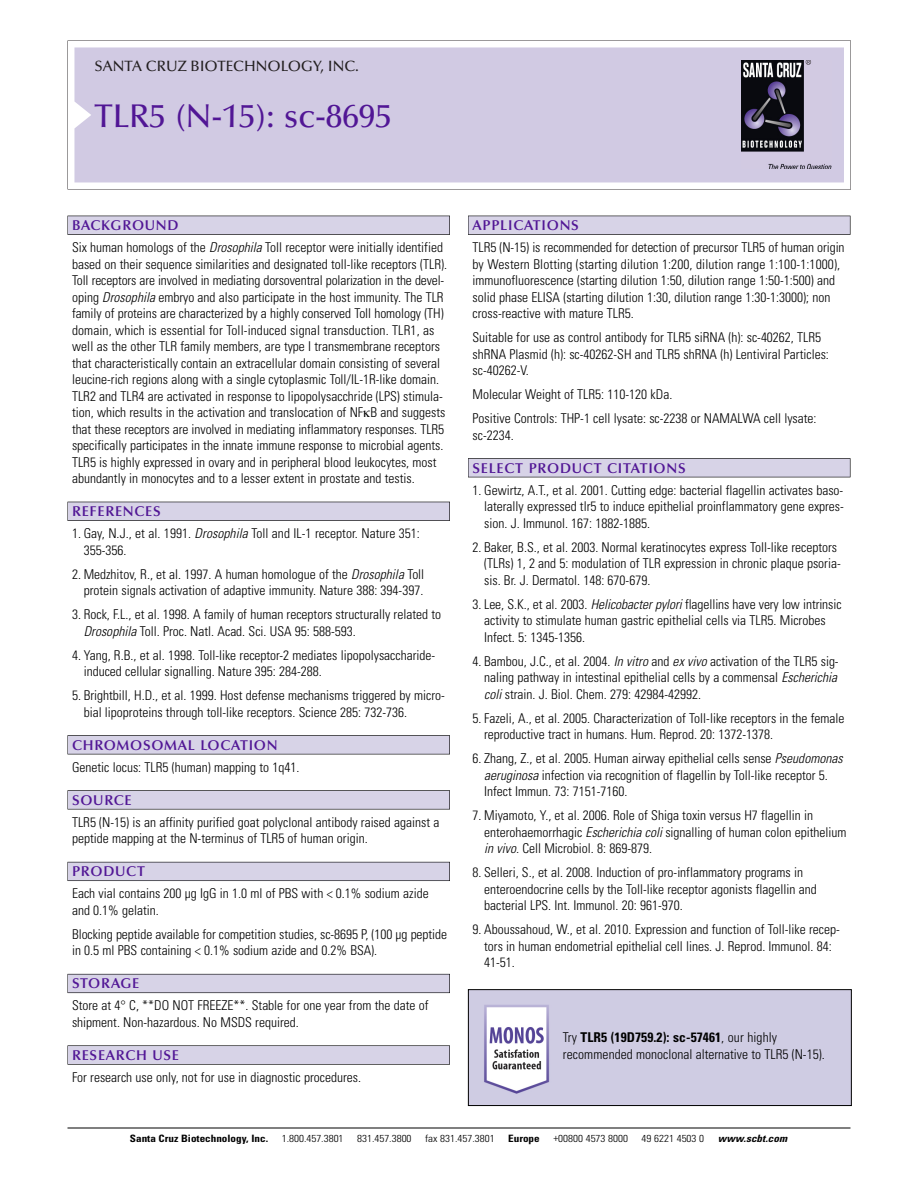
<style>
.page{position:relative;width:918px;height:1188px;background:#fff}
.page>*{position:absolute;margin:0;border:0;box-sizing:border-box;transform-origin:0 0}
.t1{font:500 33px "Optima";color:#511695}
.t2{font:500 15px "Optima";color:#231f20}
.t3{font:600 14.25px "Optima";letter-spacing:.05em;color:#511695}
.t4{font:300 condensed 13.5px/16.5px "Univers";color:#000}
.t5{font:300 condensed 10.2px "Univers";color:#000;scale:1.1 1}
.t6{font:700 condensed 10.2px "Univers";color:#000;scale:1.1 1}
.t7{font:italic 700 condensed 10.2px "Univers";letter-spacing:.005em;color:#000;scale:1.1 1}
.s1{font-style:italic}
.s2{font-weight:700}
</style>
<div class="page">
<svg style="left:68px;top:40px;width:783px;height:149px"></svg>
<div style="left:74px;top:47px;width:770px;height:135px;background:#d1cae3"></div>
<img style="left:741px;top:60px;width:90px;height:108px">
<div style="left:68px;top:216px;width:382px;height:19px;background:#525155"></div>
<div style="left:68px;top:216px;width:381px;height:18px;background:#d7d3e7"></div>
<div style="left:68px;top:502px;width:382px;height:19px;background:#515055"></div>
<div style="left:68px;top:502px;width:381px;height:18px;background:#d7d3e7"></div>
<div style="left:68px;top:735px;width:382px;height:19px;background:#545357"></div>
<div style="left:68px;top:736px;width:381px;height:18px;background:#d7d3e7"></div>
<div style="left:68px;top:790px;width:382px;height:19px;background:#575759"></div>
<div style="left:68px;top:791px;width:381px;height:18px;background:#d7d3e7"></div>
<div style="left:68px;top:862px;width:382px;height:19px;background:#5b5a62"></div>
<div style="left:68px;top:862px;width:381px;height:18px;background:#d7d3e7"></div>
<div style="left:68px;top:974px;width:382px;height:19px;background:#66646e"></div>
<div style="left:68px;top:974px;width:381px;height:18px;background:#d7d3e7"></div>
<div style="left:68px;top:1045px;width:382px;height:20px;background:#616161"></div>
<div style="left:68px;top:1046px;width:381px;height:18px;background:#d7d3e7"></div>
<div style="left:468px;top:216px;width:382px;height:19px;background:#525155"></div>
<div style="left:468px;top:216px;width:382px;height:18px;background:#d7d3e7"></div>
<div style="left:468px;top:458px;width:382px;height:19px;background:#525155"></div>
<div style="left:468px;top:459px;width:382px;height:18px;background:#d7d3e7"></div>
<hr style="left:68px;top:1128px;width:782px;height:1px;background:#000">
<img style="left:470px;top:991px;width:380px;height:113px">
<div style="left:468px;top:989px;width:384px;height:117px;border:1px solid #000"></div>
<p class="t2" style="left:94px;top:61px;width:266px">SANTA CRUZ BIOTECHNOLOGY, INC.</p>
<h1 class="t1" style="left:94px;top:103px;width:299px">TLR5 (N-15): sc-8695</h1>
<p class="t3" style="left:72px;top:219px;width:108px">BACKGROUND</p>
<p class="t4" style="left:72px;top:240px;width:377px">Six human homologs of the <span class="s1">Drosophila</span> Toll receptor were initially identified based on their sequence similarities and designated toll-like receptors (TLR).<br>Toll receptors are involved in mediating dorsoventral polarization in the devel&shy;oping <span class="s1">Drosophila</span> embryo and also participate in the host immunity. The TLR family of proteins are characterized by a highly conserved Toll homology (TH) domain, which is essential for Toll-induced signal transduction. TLR1, as well as the other TLR family members, are type I transmembrane receptors that characteristically contain an extracellular domain consisting of several leucine-rich regions along with a single cytoplasmic Toll/IL-1R-like domain.<br>TLR2 and TLR4 are activated in response to lipopolysacchride (LPS) stimula&shy;tion, which results in the activation and translocation of NF B and suggests that these receptors are involved in mediating inflammatory responses. TLR5 specifically participates in the innate immune response to microbial agents.<br>TLR5 is highly expressed in ovary and in peripheral blood leukocytes, most abundantly in monocytes and to a lesser extent in prostate and testis.</p>
<p class="t3" style="left:72px;top:506px;width:90px">REFERENCES</p>
<p class="t4" style="left:84px;top:526px;width:338px;text-indent:-12px">1. Gay, N.J., et al. 1991. <span class="s1">Drosophila</span> Toll and IL-1 receptor. Nature 351:<br>355-356.</p>
<p class="t4" style="left:72px;top:567px;width:354px;text-align:right">2. Medzhitov, R., et al. 1997. A human homologue of the <span class="s1">Drosophila</span> Toll protein signals activation of adaptive immunity. Nature 388: 394-397.</p>
<p class="t4" style="left:84px;top:607px;width:359px;text-indent:-12px">3. Rock, F.L., et al. 1998. A family of human receptors structurally related to<br><span class="s1">Drosophila</span> Toll. Proc. Natl. Acad. Sci. USA 95: 588-593.</p>
<p class="t4" style="left:84px;top:648px;width:353px;text-indent:-12px">4. Yang, R.B., et al. 1998. Toll-like receptor-2 mediates lipopolysaccharide&shy;induced cellular signalling. Nature 395: 284-288.</p>
<p class="t4" style="left:84px;top:688px;width:363px;text-indent:-12px">5. Brightbill, H.D., et al. 1999. Host defense mechanisms triggered by micro&shy;bial lipoproteins through toll-like receptors. Science 285: 732-736.</p>
<p class="t3" style="left:72px;top:739px;width:207px">CHROMOSOMAL LOCATION</p>
<p class="t4" style="left:72px;top:760px;width:229px">Genetic locus: TLR5 (human) mapping to 1q41.</p>
<p class="t3" style="left:72px;top:794px;width:61px">SOURCE</p>
<p class="t4" style="left:72px;top:815px;width:369px">TLR5 (N-15) is an affinity purified goat polyclonal antibody raised against a peptide mapping at the N-terminus of TLR5 of human origin.</p>
<p class="t3" style="left:72px;top:866px;width:74px">PRODUCT</p>
<p class="t4" style="left:72px;top:886px;width:358px">Each vial contains 200 µg IgG in 1.0 ml of PBS with &lt; 0.1% sodium azide and 0.1% gelatin.</p>
<p class="t4" style="left:72px;top:927px;width:377px">Blocking peptide available for competition studies, sc-8695 P, (100 µg peptide in 0.5 ml PBS containing &lt; 0.1% sodium azide and 0.2% BSA).</p>
<p class="t3" style="left:72px;top:978px;width:69px">STORAGE</p>
<p class="t4" style="left:72px;top:998px;width:358px">Store at 4° C, **DO NOT FREEZE**. Stable for one year from the date of shipment. Non-hazardous. No MSDS required.</p>
<p class="t3" style="left:72px;top:1049px;width:109px">RESEARCH USE</p>
<p class="t4" style="left:72px;top:1070px;width:290px">For research use only, not for use in diagnostic procedures.</p>
<p class="t3" style="left:473px;top:219px;width:108px">APPLICATIONS</p>
<p class="t4" style="left:473px;top:240px;width:374px">TLR5 (N-15) is recommended for detection of precursor TLR5 of human origin by Western Blotting (starting dilution 1:200, dilution range 1:100-1:1000), immunofluorescence (starting dilution 1:50, dilution range 1:50-1:500) and solid phase ELISA (starting dilution 1:30, dilution range 1:30-1:3000); non cross-reactive with mature TLR5.</p>
<p class="t4" style="left:473px;top:330px;width:358px">Suitable for use as control antibody for TLR5 siRNA (h): sc-40262, TLR5 shRNA Plasmid (h): sc-40262-SH and TLR5 shRNA (h) Lentiviral Particles: sc-40262-V.</p>
<p class="t4" style="left:473px;top:383px;width:346px;line-height:24px">Molecular Weight of TLR5: 110-120 kDa.<br>Positive Controls: THP-1 cell lysate: sc-2238 or NAMALWA cell lysate:</p>
<p class="t4" style="left:473px;top:428px;width:43px">sc-2234.</p>
<p class="t3" style="left:473px;top:462px;width:215px">SELECT PRODUCT CITATIONS</p>
<p class="t4" style="left:484px;top:483px;width:361px;text-align:justify;text-indent:-12px">1. Gewirtz, A.T., et al. 2001. Cutting edge: bacterial flagellin activates baso&shy;laterally expressed tlr5 to induce epithelial proinflammatory gene expres&shy;sion. J. Immunol. 167: 1882-1885.</p>
<p class="t4" style="left:484px;top:540px;width:358px;text-indent:-12px">2. Baker, B.S., et al. 2003. Normal keratinocytes express Toll-like receptors (TLRs) 1, 2 and 5: modulation of TLR expression in chronic plaque psoria&shy;sis. Br. J. Dermatol. 148: 670-679.</p>
<p class="t4" style="left:484px;top:597px;width:359px;text-indent:-12px">3. Lee, S.K., et al. 2003. <span class="s1">Helicobacter pylori</span> flagellins have very low intrinsic activity to stimulate human gastric epithelial cells via TLR5. Microbes<br>Infect. 5: 1345-1356.</p>
<p class="t4" style="left:484px;top:654px;width:356px;text-align:justify;text-indent:-12px">4. Bambou, J.C., et al. 2004. <span class="s1">In vitro</span> and <span class="s1">ex vivo</span> activation of the TLR5 sig&shy;naling pathway in intestinal epithelial cells by a commensal <span class="s1">Escherichia coli</span> strain. J. Biol. Chem. 279: 42984-42992.</p>
<p class="t4" style="left:484px;top:711px;width:362px;text-indent:-12px">5. Fazeli, A., et al. 2005. Characterization of Toll-like receptors in the female reproductive tract in humans. Hum. Reprod. 20: 1372-1378.</p>
<p class="t4" style="left:484px;top:751px;width:360px;text-indent:-12px">6. Zhang, Z., et al. 2005. Human airway epithelial cells sense <span class="s1">Pseudomonas aeruginosa</span> infection via recognition of flagellin by Toll-like receptor 5.<br>Infect Immun. 73: 7151-7160.</p>
<p class="t4" style="left:484px;top:808px;width:364px;text-indent:-12px">7. Miyamoto, Y., et al. 2006. Role of Shiga toxin versus H7 flagellin in enterohaemorrhagic <span class="s1">Escherichia coli</span> signalling of human colon epithelium <span class="s1">in vivo.</span> Cell Microbiol. 8: 869-879.</p>
<p class="t4" style="left:484px;top:865px;width:334px;text-indent:-12px">8. Selleri, S., et al. 2008. Induction of pro-inflammatory programs in enteroendocrine cells by the Toll-like receptor agonists flagellin and bacterial LPS. Int. Immunol. 20: 961-970.</p>
<p class="t4" style="left:484px;top:922px;width:357px;text-indent:-12px">9. Aboussahoud, W., et al. 2010. Expression and function of Toll-like recep&shy;tors in human endometrial epithelial cell lines. J. Reprod. Immunol. 84:<br>41-51.</p>
<p class="t4" style="left:563px;top:1030px;width:263px">Try <span class="s2">TLR5 (19D759.2): sc-57461</span>, our highly recommended monoclonal alternative to TLR5 (N-15).</p>
<p class="t6" style="left:130px;top:1135px;width:127px">Santa Cruz Biotechnology, Inc.</p>
<p class="t5" style="left:282px;top:1135px;width:58px">1.800.457.3801</p>
<p class="t5" style="left:357px;top:1135px;width:51px">831.457.3800</p>
<p class="t5" style="left:425px;top:1135px;width:65px">fax 831.457.3801</p>
<p class="t6" style="left:508px;top:1135px;width:30px">Europe</p>
<p class="t5" style="left:553px;top:1135px;width:69px">+00800 4573 8000</p>
<p class="t5" style="left:642px;top:1135px;width:58px">49 6221 4503 0</p>
<p class="t7" style="left:718px;top:1135px;width:64px">www.scbt.com</p>
</div>
